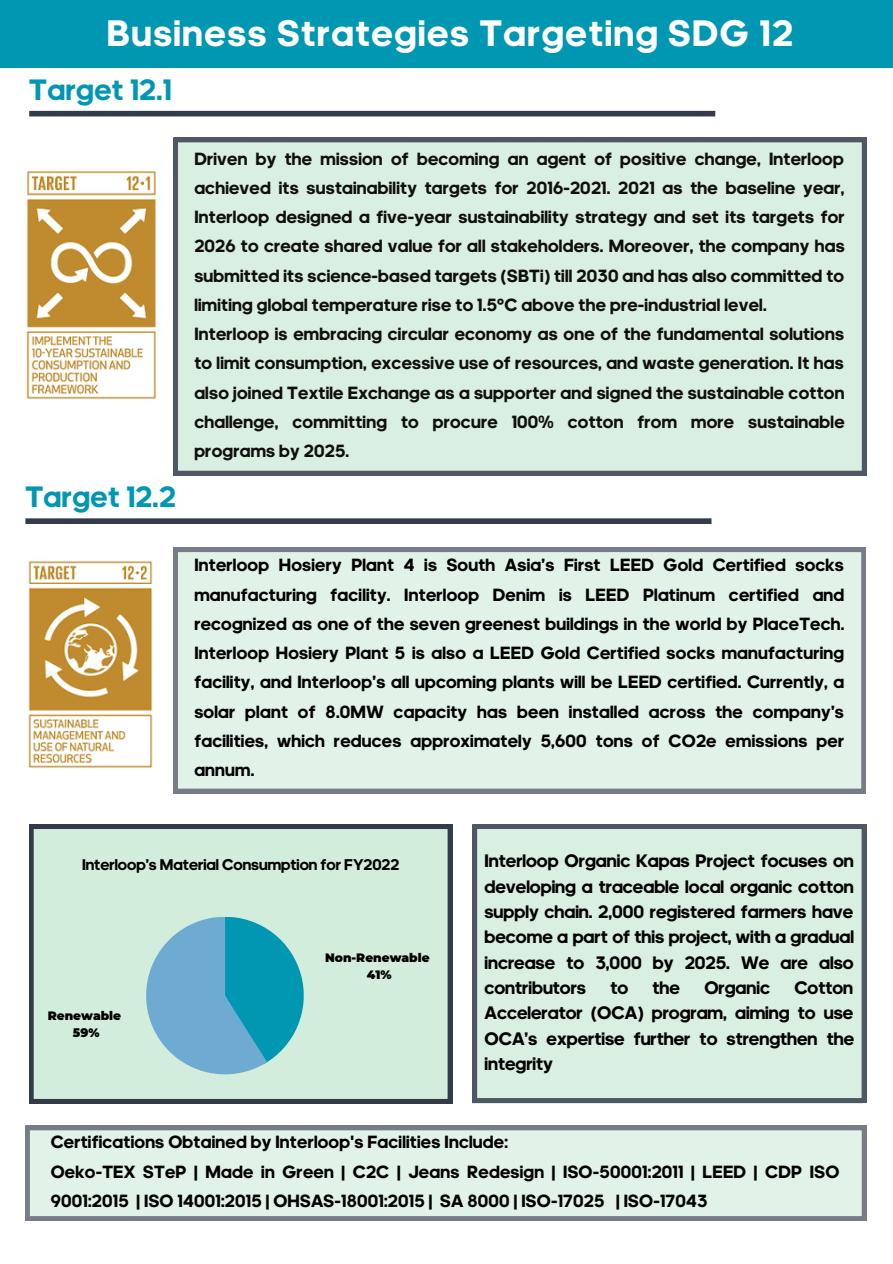
<style>
.page{position:relative;width:893px;height:1264px;background:#fff}
.page>*{position:absolute;margin:0;border:0;box-sizing:border-box;transform-origin:0 0}
.t1{font:700 37.5px "adineue PRO";letter-spacing:.045em;color:#fff}
.t2{font:700 30px "adineue PRO";letter-spacing:.015em;color:#0097b2}
.t3{font:700 18.45px/25.3px "adineue PRO";color:#000;text-align:justify}
.t4{font:700 18px/29.2px "adineue PRO";letter-spacing:.015em;color:#100f0d}
.t5{font:700 18px/29.2px "adineue PRO";letter-spacing:.015em;color:#000;text-align:justify}
.t6{font:700 15.75px "adineue PRO";color:#000}
.t7{font:900 12.15px/17px "Montserrat";color:#000;text-align:center}
</style>
<div class="page">
<div style="left:0;top:0;width:892px;height:68px;background:#0097b2"></div>
<div style="left:29px;top:111px;width:686px;height:5px;background:#333b4a"></div>
<img style="left:26px;top:171px;width:130px;height:228px">
<div style="left:173px;top:138px;width:693px;height:337px;background:#d9efe1"></div>
<div style="left:173px;top:547px;width:692px;height:246px;background:#e1f3e8"></div>
<img style="left:28px;top:561px;width:125px;height:207px">
<svg style="left:25px;top:1125px;width:841px;height:95px;background:#d5e6dd"></svg>
<svg style="left:29px;top:824px;width:423px;height:279px;background:#c8e0d3"></svg>
<svg style="left:146px;top:916px;width:158px;height:158px;background:#61b2ca"></svg>
<div style="left:25px;top:518px;width:686px;height:6px;background:#333b4a"></div>
<div style="left:472px;top:824px;width:394px;height:278px;background:#d9efe1"></div>
<h1 class="t1" style="left:107px;top:18px;width:687px">Business Strategies Targeting SDG 12</h1>
<h2 class="t2" style="left:29px;top:77px;width:144px">Target 12.1</h2>
<h2 class="t2" style="left:25px;top:485px;width:152px">Target 12.2</h2>
<p class="t4" style="left:194px;top:145px;width:651px">Driven by the mission of becoming an agent of positive change, Interloop achieved its sustainability targets for 2016-2021. 2021 as the baseline year, Interloop designed a five-year sustainability strategy and set its targets for 2026 to create shared value for all stakeholders. Moreover, the company has submitted its science-based targets (SBTi) till 2030 and has also committed to limiting global temperature rise to 1.5°C above the pre-industrial level.<br>Interloop is embracing circular economy as one of the fundamental solutions to limit consumption, excessive use of resources, and waste generation. It has also joined Textile Exchange as a supporter and signed the sustainable cotton challenge, committing to procure 100% cotton from more sustainable programs by 2025.</p>
<p class="t5" style="left:194px;top:552px;width:651px">Interloop Hosiery Plant 4 is South Asia’s First LEED Gold Certified socks manufacturing facility. Interloop Denim is LEED Platinum certified and recognized as one of the seven greenest buildings in the world by PlaceTech.<br>Interloop Hosiery Plant 5 is also a LEED Gold Certified socks manufacturing facility, and Interloop’s all upcoming plants will be LEED certified. Currently, a solar plant of 8.0MW capacity has been installed across the company’s facilities, which reduces approximately 5,600 tons of CO2e emissions per annum.</p>
<p class="t6" style="left:82px;top:858px;width:318px">Interloop’s Material Consumption for FY2022</p>
<p class="t7" style="left:48px;top:1007px;width:75px">Renewable<br>59%</p>
<p class="t7" style="left:325px;top:949px;width:106px">Non-Renewable<br>41%</p>
<p class="t3" style="left:484px;top:850px;width:371px">Interloop Organic Kapas Project focuses on developing a traceable local organic cotton supply chain. 2,000 registered farmers have become a part of this project, with a gradual increase to 3,000 by 2025. We are also contributors</p>
<p class="t3" style="left:484px;top:976px;width:371px;text-indent:310px">Cotton Accelerator (OCA) program, aiming to use OCA’s expertise further to strengthen the integrity</p>
<p class="t3" style="left:610px;top:976px;width:19px">to</p>
<p class="t3" style="left:652px;top:976px;width:29px">the</p>
<p class="t3" style="left:704px;top:976px;width:67px">Organic</p>
<p class="t5" style="left:51px;top:1129px;width:790px;text-align:left">Certifications Obtained by Interloop's Facilities Include:<br>Oeko-TEX STeP | Made in Green | C2C | Jeans Redesign | ISO-50001:2011 | LEED | CDP ISO<br>9001:2015 | ISO 14001:2015 | OHSAS-18001:2015 | SA 8000 | ISO-17025 | ISO-17043</p>
</div>
